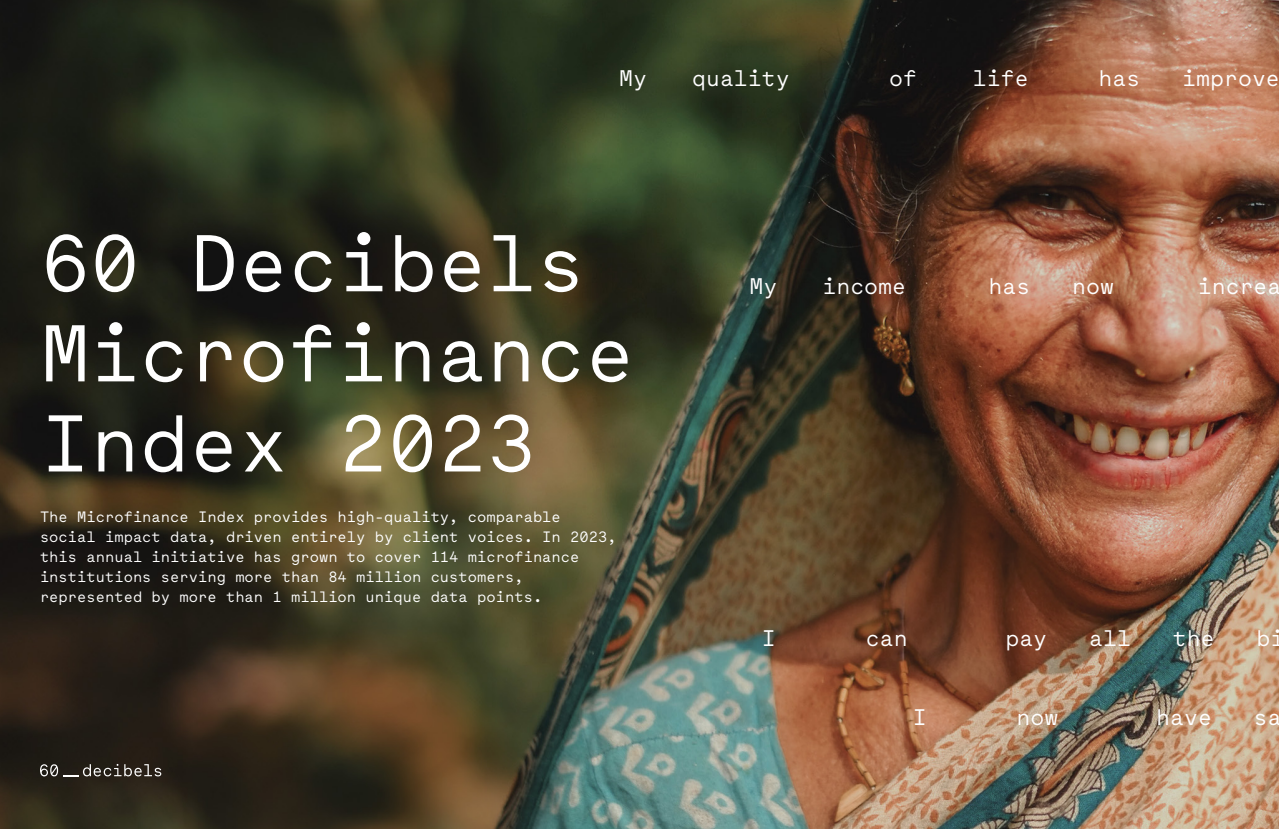
<style>
.page{position:relative;width:1279px;height:829px;background:#fff}
.page>*{position:absolute;margin:0;border:0;box-sizing:border-box;transform-origin:0 0}
.t1{font:80px/90px "Maax Mono";color:#fff}
.t2{font:22.5px "Maax Mono";color:#fff}
.t3{font:15px/20px "Maax Mono";color:#fff}
</style>
<div class="page">
<img style="left:0;top:0;width:1279px;height:828px">
<svg style="left:40px;top:763px;width:121px;height:13px;background:#4f4a44"></svg>
<h2 class="t2" style="left:619px;top:62px;width:29px">My</h2>
<h2 class="t2" style="left:692px;top:62px;width:99px">quality</h2>
<h2 class="t2" style="left:889px;top:62px;width:29px">of</h2>
<h2 class="t2" style="left:973px;top:62px;width:57px">life</h2>
<h2 class="t2" style="left:1098px;top:62px;width:43px">has</h2>
<h2 class="t2" style="left:1182px;top:62px;width:99px">improve</h2>
<h1 class="t1" style="left:41px;top:215px;width:596px">60 Decibels<br>Microfinance<br>Index 2023</h1>
<p class="t3" style="left:40px;top:505px;width:578px">The Microfinance Index provides high-quality, comparable social impact data, driven entirely by client voices. In 2023, this annual initiative has grown to cover 114 microfinance institutions serving more than 84 million customers, represented by more than 1 million unique data points.</p>
<h2 class="t2" style="left:749px;top:270px;width:29px">My</h2>
<h2 class="t2" style="left:822px;top:270px;width:85px">income</h2>
<h2 class="t2" style="left:988px;top:270px;width:43px">has</h2>
<h2 class="t2" style="left:1072px;top:270px;width:43px">now</h2>
<h2 class="t2" style="left:1198px;top:270px;width:85px">increa</h2>
<h2 class="t2" style="left:762px;top:622px;width:15px">I</h2>
<h2 class="t2" style="left:866px;top:622px;width:43px">can</h2>
<h2 class="t2" style="left:1005px;top:622px;width:43px">pay</h2>
<h2 class="t2" style="left:1089px;top:622px;width:43px">all</h2>
<h2 class="t2" style="left:1173px;top:622px;width:43px">the</h2>
<h2 class="t2" style="left:1256px;top:622px;width:29px">bi</h2>
<h2 class="t2" style="left:912px;top:701px;width:15px">I</h2>
<h2 class="t2" style="left:1016px;top:701px;width:43px">now</h2>
<h2 class="t2" style="left:1156px;top:701px;width:57px">have</h2>
<h2 class="t2" style="left:1254px;top:701px;width:29px">sa</h2>
</div>
